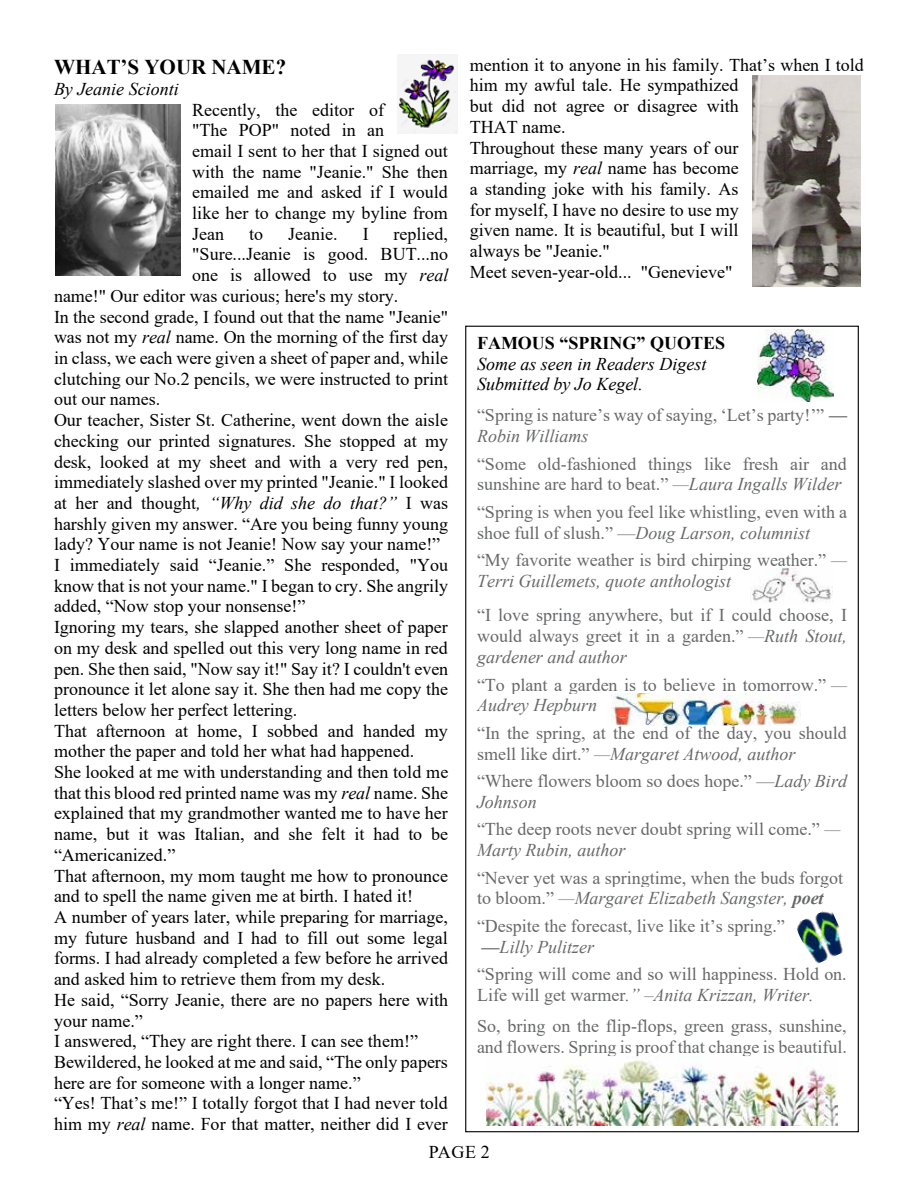
<style>
.page{position:relative;width:918px;height:1188px;background:#fff}
.page>*{position:absolute;margin:0;border:0;box-sizing:border-box;transform-origin:0 0}
.t1{font:700 21px "Times New Roman";color:#000}
.t2{font:18px/20.7px "Times New Roman";color:#000}
.t3{font:18px/20.7px "Times New Roman";color:#66686a}
.t4{font:italic 18px/20.7px "Times New Roman";color:#000}
.t5{font:700 18px "Times New Roman";color:#000}
.s1{font-style:italic}
.s2{font-weight:700;font-style:italic}
</style>
<div class="page">
<img style="left:55px;top:105px;width:126px;height:171px">
<img style="left:398px;top:59px;width:59px;height:75px">
<img style="left:752px;top:75px;width:109px;height:212px">
<img style="left:466px;top:332px;width:392px;height:794px">
<div style="left:477px;top:405px;width:370px;height:20px;background:#fff"></div>
<div style="left:477px;top:425px;width:111px;height:21px;background:#fff"></div>
<div style="left:477px;top:453px;width:370px;height:21px;background:#fff"></div>
<div style="left:477px;top:474px;width:364px;height:20px;background:#fff"></div>
<div style="left:477px;top:501px;width:370px;height:21px;background:#fff"></div>
<div style="left:477px;top:522px;width:333px;height:21px;background:#fff"></div>
<div style="left:477px;top:550px;width:370px;height:20px;background:#fff"></div>
<div style="left:477px;top:570px;width:254px;height:21px;background:#fff"></div>
<div style="left:477px;top:605px;width:370px;height:20px;background:#fff"></div>
<div style="left:477px;top:625px;width:370px;height:21px;background:#fff"></div>
<div style="left:477px;top:646px;width:150px;height:21px;background:#fff"></div>
<div style="left:477px;top:674px;width:370px;height:20px;background:#fff"></div>
<div style="left:477px;top:694px;width:120px;height:21px;background:#fff"></div>
<div style="left:477px;top:722px;width:370px;height:21px;background:#fff"></div>
<div style="left:477px;top:743px;width:318px;height:20px;background:#fff"></div>
<div style="left:477px;top:770px;width:370px;height:21px;background:#fff"></div>
<div style="left:477px;top:791px;width:60px;height:21px;background:#fff"></div>
<div style="left:477px;top:819px;width:363px;height:20px;background:#fff"></div>
<div style="left:477px;top:839px;width:149px;height:21px;background:#fff"></div>
<div style="left:477px;top:867px;width:366px;height:21px;background:#fff"></div>
<div style="left:477px;top:888px;width:347px;height:20px;background:#fff"></div>
<div style="left:477px;top:915px;width:308px;height:21px;background:#fff"></div>
<div style="left:477px;top:936px;width:117px;height:21px;background:#fff"></div>
<div style="left:477px;top:964px;width:370px;height:20px;background:#fff"></div>
<div style="left:477px;top:984px;width:337px;height:21px;background:#fff"></div>
<div style="left:477px;top:1015px;width:370px;height:21px;background:#fff"></div>
<div style="left:477px;top:1036px;width:370px;height:21px;background:#fff"></div>
<img style="left:486px;top:1057px;width:352px;height:69px">
<img style="left:751px;top:568px;width:82px;height:37px">
<img style="left:758px;top:329px;width:76px;height:73px">
<img style="left:612px;top:693px;width:189px;height:32px">
<img style="left:794px;top:908px;width:55px;height:58px">
<p class="t1" style="left:54px;top:51px;width:234px">WHAT’S YOUR NAME?</p>
<p class="t4" style="left:54px;top:78px;width:126px">By Jeanie Scionti</p>
<p class="t2" style="left:192px;top:99px;width:257px">Recently, the editor of<br>"The POP" noted in an<br>email I sent to her that I signed out with the name "Jeanie." She then emailed me and asked if I would like her to change my byline from<br>Jean</p>
<p class="t2" style="left:249px;top:223px;width:16px">to</p>
<p class="t2" style="left:288px;top:223px;width:51px">Jeanie.</p>
<p class="t2" style="left:363px;top:223px;width:7px">I</p>
<p class="t2" style="left:394px;top:223px;width:56px">replied,</p>
<p class="t2" style="left:192px;top:244px;width:257px">"Sure...Jeanie is good. BUT...no</p>
<p class="t2" style="left:192px;top:264px;width:258px">one is allowed to use my <span class="s1">real</span></p>
<p class="t2" style="left:54px;top:285px;width:346px">name!" Our editor was curious; here's my story.</p>
<p class="t2" style="left:54px;top:306px;width:396px">In the second grade, I found out that the name "Jeanie"</p>
<p class="t2" style="left:54px;top:326px;width:396px">was not my <span class="s1">real</span> name. On the morning of the first day</p>
<p class="t2" style="left:54px;top:347px;width:396px">in class, we each were given a sheet of paper and, while</p>
<p class="t2" style="left:54px;top:368px;width:396px">clutching our No.2 pencils, we were instructed to print</p>
<p class="t2" style="left:54px;top:389px;width:108px">out our names.</p>
<p class="t2" style="left:54px;top:409px;width:396px">Our teacher, Sister St. Catherine, went down the aisle</p>
<p class="t2" style="left:54px;top:430px;width:396px">checking our printed signatures. She stopped at my</p>
<p class="t2" style="left:54px;top:451px;width:395px">desk, looked at my sheet and with a very red pen,</p>
<p class="t2" style="left:54px;top:471px;width:396px">immediately slashed over my printed "Jeanie." I looked</p>
<p class="t2" style="left:54px;top:492px;width:396px">at her and thought<span class="s1">, “Why did she do that?”</span> I was</p>
<p class="t2" style="left:54px;top:513px;width:396px">harshly given my answer. “Are you being funny young</p>
<p class="t2" style="left:54px;top:533px;width:388px">lady? Your name is not Jeanie! Now say your name!”</p>
<p class="t2" style="left:54px;top:554px;width:396px">I immediately said “Jeanie.” She responded, "You</p>
<p class="t2" style="left:54px;top:575px;width:396px">know that is not your name." I began to cry. She angrily</p>
<p class="t2" style="left:54px;top:596px;width:253px">added, “Now stop your nonsense!”</p>
<p class="t2" style="left:54px;top:616px;width:395px">Ignoring my tears, she slapped another sheet of paper</p>
<p class="t2" style="left:54px;top:637px;width:395px">on my desk and spelled out this very long name in red</p>
<p class="t2" style="left:54px;top:658px;width:396px">pen. She then said, "Now say it!" Say it? I couldn't even</p>
<p class="t2" style="left:54px;top:678px;width:396px">pronounce it let alone say it. She then had me copy the</p>
<p class="t2" style="left:54px;top:699px;width:245px">letters below her perfect lettering.</p>
<p class="t2" style="left:54px;top:720px;width:395px">That afternoon at home, I sobbed and handed my</p>
<p class="t2" style="left:54px;top:740px;width:362px">mother the paper and told her what had happened.</p>
<p class="t2" style="left:54px;top:761px;width:396px">She looked at me with understanding and then told me</p>
<p class="t2" style="left:54px;top:782px;width:396px">that this blood red printed name was my <span class="s1">real</span> name. She</p>
<p class="t2" style="left:54px;top:803px;width:395px">explained that my grandmother wanted me to have her</p>
<p class="t2" style="left:54px;top:823px;width:396px">name, but it was Italian, and she felt it had to be</p>
<p class="t2" style="left:54px;top:844px;width:123px">“Americanized.”</p>
<p class="t2" style="left:54px;top:865px;width:396px">That afternoon, my mom taught me how to pronounce</p>
<p class="t2" style="left:54px;top:885px;width:361px">and to spell the name given me at birth. I hated it!</p>
<p class="t2" style="left:54px;top:906px;width:395px">A number of years later, while preparing for marriage,</p>
<p class="t2" style="left:54px;top:927px;width:395px">my future husband and I had to fill out some legal</p>
<p class="t2" style="left:54px;top:947px;width:396px">forms. I had already completed a few before he arrived</p>
<p class="t2" style="left:54px;top:968px;width:333px">and asked him to retrieve them from my desk.</p>
<p class="t2" style="left:54px;top:989px;width:396px">He said, “Sorry Jeanie, there are no papers here with</p>
<p class="t2" style="left:54px;top:1010px;width:90px">your name.”</p>
<p class="t2" style="left:54px;top:1030px;width:366px">I answered, “They are right there. I can see them!”</p>
<p class="t2" style="left:54px;top:1051px;width:395px">Bewildered, he looked at me and said, “The only papers</p>
<p class="t2" style="left:54px;top:1072px;width:308px">here are for someone with a longer name.”</p>
<p class="t2" style="left:54px;top:1092px;width:395px">“Yes! That’s me!” I totally forgot that I had never told</p>
<p class="t2" style="left:54px;top:1113px;width:395px">him my <span class="s1">real</span> name. For that matter, neither did I ever</p>
<p class="t2" style="left:470px;top:54px;width:396px">mention it to anyone in his family. That’s when I told him my awful tale. He sympathized<br>but did not agree or disagree with<br>THAT name.<br>Throughout these many years of our<br>marriage, my <span class="s1">real</span> name has become<br>a standing joke with his family. As<br>for myself, I have no desire to use my<br>given name. It is beautiful, but I will<br>always be "Jeanie."<br>Meet seven-year-old... "Genevieve"</p>
<p class="t5" style="left:477px;top:330px;width:250px">FAMOUS “SPRING” QUOTES</p>
<p class="t4" style="left:477px;top:353px;width:231px">Some as seen in Readers Digest<br>Submitted by Jo Kegel.</p>
<p class="t3" style="left:477px;top:405px;width:371px">“Spring is nature’s way of saying, ‘Let’s party!’” <span class="s2">—<br></span><span class="s1">Robin Williams</span></p>
<p class="t3" style="left:477px;top:453px;width:371px">“Some old-fashioned things like fresh air and sunshine are hard to beat.” <span class="s1">—Laura Ingalls Wilder</span></p>
<p class="t3" style="left:477px;top:501px;width:371px">“Spring is when you feel like whistling, even with a shoe full of slush.” —<span class="s1">Doug Larson, columnist</span></p>
<p class="t3" style="left:477px;top:549px;width:371px">“My favorite weather is bird chirping weather.” <span class="s1">—<br>Terri Guillemets, quote anthologist</span></p>
<p class="t3" style="left:477px;top:604px;width:372px;text-align:justify">“I love spring anywhere, but if I could choose, I would always greet it in a garden.” <span class="s1">—Ruth Stout, gardener and author</span></p>
<p class="t3" style="left:477px;top:674px;width:371px">“To plant a garden is to believe in tomorrow.” <span class="s1">—<br>Audrey Hepburn</span></p>
<p class="t3" style="left:477px;top:722px;width:371px">“In the spring, at the end of the day, you should smell like dirt.” <span class="s1">—Margaret Atwood, author</span></p>
<p class="t3" style="left:477px;top:770px;width:371px">“Where flowers bloom so does hope.” —<span class="s1">Lady Bird<br>Johnson</span></p>
<p class="t3" style="left:477px;top:819px;width:365px">“The deep roots never doubt spring will come.” <span class="s1">—<br>Marty Rubin, author</span></p>
<p class="t3" style="left:477px;top:867px;width:368px">“Never yet was a springtime, when the buds forgot to bloom.” <span class="s1">—Margaret Elizabeth Sangster,</span> <span class="s2">poet</span></p>
<p class="t3" style="left:477px;top:915px;width:309px">“Despite the forecast, live like it’s spring.” <span class="s2">—</span><span class="s1">Lilly Pulitzer</span></p>
<p class="t3" style="left:477px;top:963px;width:371px">“Spring will come and so will happiness. Hold on.<br>Life will get warmer<span class="s1">.” –Anita Krizzan, Writer.</span></p>
<p class="t3" style="left:477px;top:1015px;width:371px">So, bring on the flip-flops, green grass, sunshine, and flowers. Spring is proof that change is beautiful.</p>
<p class="t2" style="left:429px;top:1141px;width:63px">PAGE 2</p>
</div>
